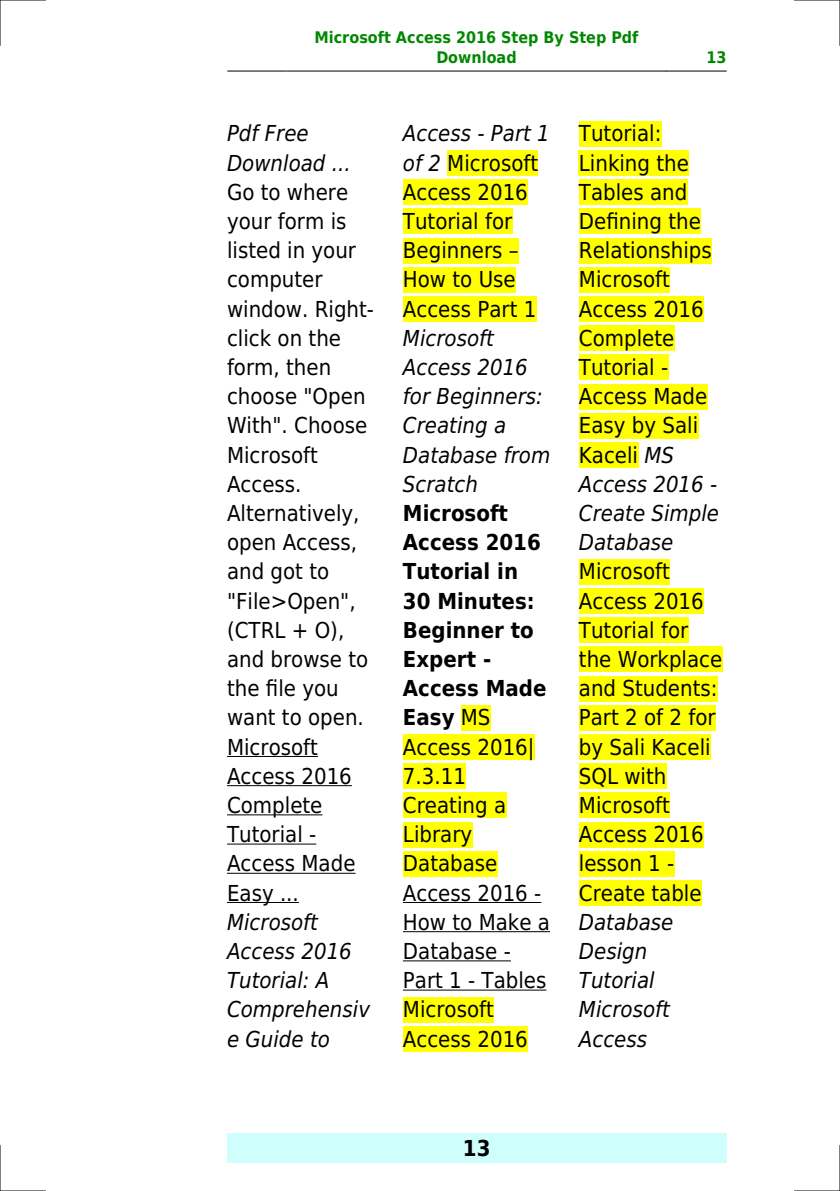
<style>
.page{position:relative;width:840px;height:1191px;background:#fff}
.page>*{position:absolute;margin:0;border:0;box-sizing:border-box;transform-origin:0 0}
.t1{font:22px/29.2px "DejaVu Sans Condensed";color:#000}
.t2{font:italic 22px/29.2px "DejaVu Sans Condensed";color:#000}
.t3{font:700 22px "DejaVu Sans Condensed";color:#000}
.t4{font:700 16px/19.2px "DejaVu Sans Condensed";color:#080;text-align:center}
.s1{font-style:italic}
.s2{font-weight:700}
</style>
<div class="page">
<hr style="left:227px;top:71px;width:59px;height:1px;background:#000">
<hr style="left:287px;top:71px;width:378px;height:1px;background:#000">
<hr style="left:666px;top:71px;width:59px;height:1px;background:#000">
<div style="left:227px;top:1133px;width:499px;height:29px;background:#cffffc"></div>
<hr style="left:227px;top:756px;width:91px;height:1px;background:#000">
<hr style="left:227px;top:785px;width:125px;height:1px;background:#000">
<hr style="left:227px;top:814px;width:95px;height:1px;background:#000">
<hr style="left:227px;top:843px;width:89px;height:1px;background:#000">
<hr style="left:227px;top:872px;width:128px;height:1px;background:#000">
<hr style="left:227px;top:902px;width:72px;height:1px;background:#000">
<div style="left:447px;top:150px;width:91px;height:26px;background:#ff0"></div>
<div style="left:403px;top:179px;width:124px;height:26px;background:#ff0"></div>
<div style="left:403px;top:208px;width:109px;height:26px;background:#ff0"></div>
<div style="left:403px;top:238px;width:115px;height:25px;background:#ff0"></div>
<div style="left:403px;top:267px;width:112px;height:25px;background:#ff0"></div>
<div style="left:403px;top:296px;width:133px;height:26px;background:#ff0"></div>
<div style="left:460px;top:705px;width:30px;height:25px;background:#ff0"></div>
<div style="left:403px;top:734px;width:131px;height:26px;background:#ff0"></div>
<div style="left:403px;top:763px;width:62px;height:26px;background:#ff0"></div>
<div style="left:403px;top:792px;width:103px;height:26px;background:#ff0"></div>
<div style="left:403px;top:821px;width:69px;height:26px;background:#ff0"></div>
<div style="left:403px;top:851px;width:94px;height:25px;background:#ff0"></div>
<hr style="left:403px;top:902px;width:138px;height:1px;background:#000">
<hr style="left:403px;top:931px;width:146px;height:1px;background:#000">
<hr style="left:403px;top:960px;width:107px;height:1px;background:#000">
<hr style="left:403px;top:989px;width:143px;height:1px;background:#000">
<div style="left:403px;top:997px;width:90px;height:25px;background:#ff0"></div>
<div style="left:403px;top:1026px;width:124px;height:25px;background:#ff0"></div>
<div style="left:578px;top:121px;width:83px;height:25px;background:#ff0"></div>
<div style="left:578px;top:150px;width:110px;height:26px;background:#ff0"></div>
<div style="left:578px;top:179px;width:109px;height:26px;background:#ff0"></div>
<div style="left:578px;top:208px;width:122px;height:26px;background:#ff0"></div>
<div style="left:578px;top:238px;width:133px;height:25px;background:#ff0"></div>
<div style="left:578px;top:267px;width:91px;height:25px;background:#ff0"></div>
<div style="left:578px;top:296px;width:125px;height:26px;background:#ff0"></div>
<div style="left:578px;top:325px;width:96px;height:26px;background:#ff0"></div>
<div style="left:578px;top:354px;width:89px;height:26px;background:#ff0"></div>
<div style="left:578px;top:384px;width:129px;height:25px;background:#ff0"></div>
<div style="left:578px;top:413px;width:119px;height:25px;background:#ff0"></div>
<div style="left:578px;top:442px;width:59px;height:26px;background:#ff0"></div>
<div style="left:578px;top:559px;width:91px;height:25px;background:#ff0"></div>
<div style="left:578px;top:588px;width:125px;height:26px;background:#ff0"></div>
<div style="left:578px;top:617px;width:110px;height:26px;background:#ff0"></div>
<div style="left:578px;top:646px;width:144px;height:26px;background:#ff0"></div>
<div style="left:578px;top:676px;width:139px;height:25px;background:#ff0"></div>
<div style="left:578px;top:705px;width:137px;height:25px;background:#ff0"></div>
<div style="left:578px;top:734px;width:132px;height:26px;background:#ff0"></div>
<div style="left:578px;top:763px;width:88px;height:26px;background:#ff0"></div>
<div style="left:578px;top:792px;width:91px;height:26px;background:#ff0"></div>
<div style="left:578px;top:821px;width:125px;height:26px;background:#ff0"></div>
<div style="left:578px;top:851px;width:96px;height:25px;background:#ff0"></div>
<div style="left:578px;top:880px;width:123px;height:25px;background:#ff0"></div>
<hr style="left:0;top:0;width:45px;height:1px;background:#000">
<hr style="left:794px;top:0;width:45px;height:1px;background:#000">
<hr style="left:0;top:1190px;width:45px;height:1px;background:#000">
<hr style="left:794px;top:1190px;width:45px;height:1px;background:#000">
<hr style="left:0;top:0;width:1px;height:45px;background:#000">
<hr style="left:0;top:1145px;width:1px;height:46px;background:#000">
<hr style="left:839px;top:0;width:1px;height:45px;background:#000">
<hr style="left:839px;top:1145px;width:1px;height:46px;background:#000">
<p class="t4" style="left:314px;top:28px;width:325px">Microsoft Access 2016 Step By Step Pdf<br>Download</p>
<p class="t4" style="left:706px;top:48px;width:22px">13</p>
<p class="t2" style="left:227px;top:119px;width:125px">Pdf Free<br>Download ...</p>
<p class="t1" style="left:227px;top:177px;width:148px">Go to where your form is listed in your computer window. Right&shy;click on the form, then choose "Open<br>With". Choose<br>Microsoft<br>Access.<br>Alternatively, open Access, and got to "File&gt;Open", (CTRL + O), and browse to the file you want to open.<br>Microsoft<br>Access 2016<br>Complete<br>Tutorial -<br>Access Made<br>Easy ...</p>
<p class="t2" style="left:227px;top:907px;width:144px">Microsoft<br>Access 2016<br>Tutorial: A<br>Comprehensiv e Guide to</p>
<p class="t1" style="left:403px;top:119px;width:148px"><span class="s1">Access - Part 1 of 2</span> Microsoft<br>Access 2016<br>Tutorial for<br>Beginners<br>How to Use<br>Access Part 1</p>
<p class="t2" style="left:403px;top:323px;width:149px">Microsoft<br>Access 2016 for Beginners:<br>Creating a<br>Database from<br>Scratch</p>
<p class="t1" style="left:403px;top:499px;width:148px"><span class="s2">Microsoft<br>Access 2016<br>Tutorial in<br>30 Minutes:<br>Beginner to<br>Expert -<br>Access Made<br>Easy</span> MS<br>Access 2016|<br>7.3.11<br>Creating a<br>Library<br>Database<br>Access 2016 -<br>How to Make a<br>Database -<br>Part 1 - Tables<br>Microsoft<br>Access 2016</p>
<p class="t1" style="left:578px;top:119px;width:142px">Tutorial:<br>Linking the<br>Tables and<br>Defining the<br>Relationships<br>Microsoft<br>Access 2016<br>Complete<br>Tutorial -<br>Access Made<br>Easy by Sali<br>Kaceli <span class="s1">MS<br>Access 2016 -<br>Create Simple<br>Database</span></p>
<p class="t1" style="left:578px;top:557px;width:145px">Microsoft<br>Access 2016<br>Tutorial for the Workplace and Students:<br>Part 2 of 2 for by Sali Kaceli<br>SQL with<br>Microsoft<br>Access 2016 lesson 1 -<br>Create table</p>
<p class="t2" style="left:578px;top:907px;width:96px">Database<br>Design<br>Tutorial<br>Microsoft<br>Access</p>
<p class="t3" style="left:462px;top:1135px;width:29px">13</p>
</div>
